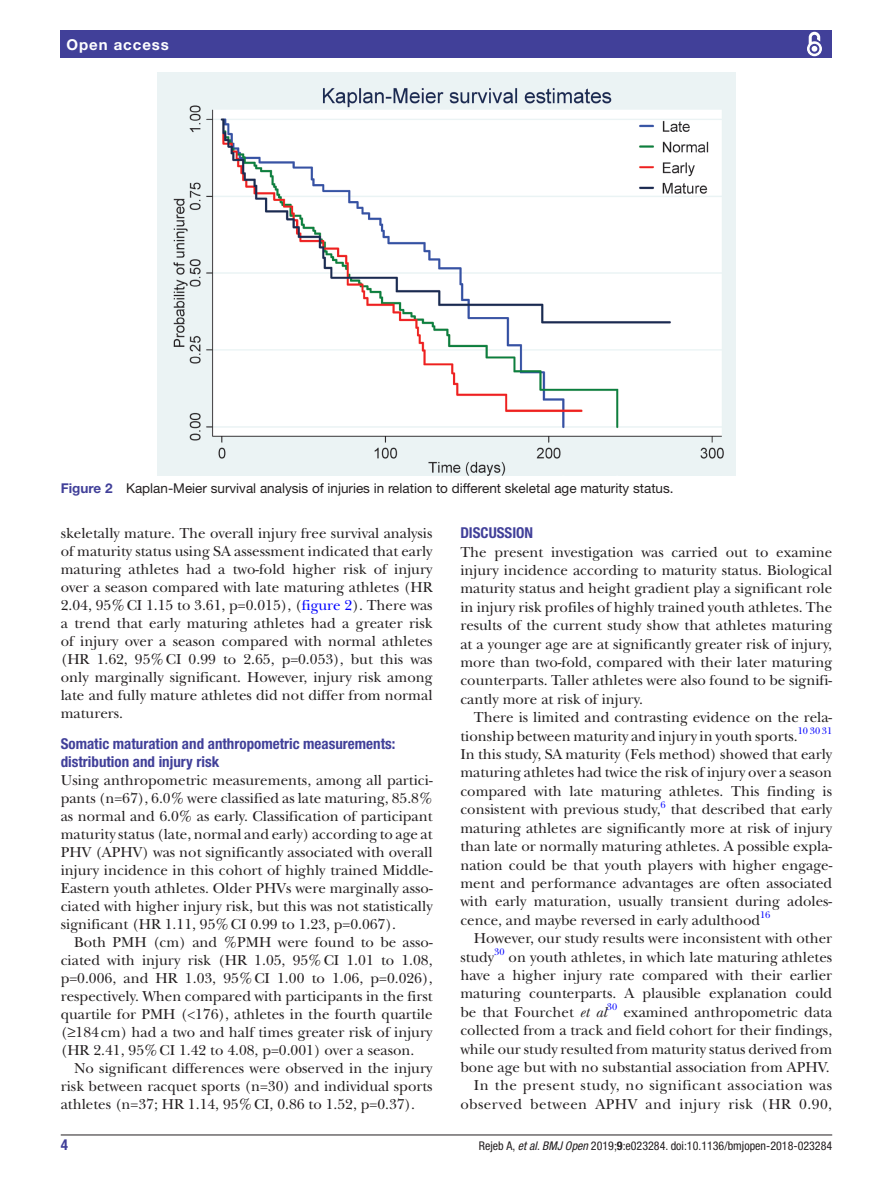
<style>
.page{position:relative;width:893px;height:1191px;background:#fff}
.page>*{position:absolute;margin:0;border:0;box-sizing:border-box;transform-origin:0 0}
.t1{font:15px/18.5px "New Baskerville";color:#231f20;text-align:justify}
.t2{font:700 condensed 15px/18px "Helvetica Neue LT Std";color:#414099}
.t3{font:700 15px "Helvetica Neue LT Std";letter-spacing:.065em;color:#fff}
.t4{font:13.5px "Helvetica Neue LT Std";color:#231f20}
.t5{font:condensed 12px "Helvetica Neue LT Std";color:#231f20}
.t6{font:9.9px "New Baskerville";color:#00f}
.s1{font-weight:700;color:#414099}
.s2{color:#00f}
.s3{font-style:italic}
.s4{font-weight:700}
</style>
<div class="page">
<hr style="left:61px;top:1134px;width:771px;height:1px;background:#231f20">
<div style="left:61px;top:31px;width:771px;height:27px;background:#414099"></div>
<svg style="left:807px;top:31px;width:15px;height:26px"></svg>
<img style="left:157px;top:73px;width:579px;height:402px">
<p class="t3" style="left:66px;top:35px;width:104px">Open access</p>
<p class="t4" style="left:61px;top:480px;width:614px"><span class="s1">Figure 2</span> Kaplan-Meier survival analysis of injuries in relation to different skeletal age maturity status.</p>
<p class="t1" style="left:61px;top:524px;width:373px;line-height:18px">skeletally mature. The overall injury free survival analysis of maturity status using SA assessment indicated that early maturing athletes had a two-fold higher risk of injury over a season compared with late maturing athletes (HR 2.04, 95%CI 1.15 to 3.61, p=0.015), (<span class="s2">figure 2</span>). There was a trend that early maturing athletes had a greater risk of injury over a season compared with normal athletes (HR 1.62, 95%CI 0.99 to 2.65, p=0.053), but this was only marginally significant. However, injury risk among late and fully mature athletes did not differ from normal maturers.</p>
<p class="t2" style="left:61px;top:734px;width:336px">Somatic maturation and anthropometric measurements: distribution and injury risk</p>
<p class="t1" style="left:61px;top:771px;width:373px;line-height:18px">Using anthropometric measurements, among all partici&shy;pants (n=67), 6.0% were classified as late maturing, 85.8% as normal and 6.0% as early. Classification of participant maturity status (late, normal and early) according to age at PHV (APHV) was not significantly associated with overall injury incidence in this cohort of highly trained Middle-Eastern youth athletes. Older PHVs were marginally asso&shy;ciated with higher injury risk, but this was not statistically significant (HR 1.11, 95%CI 0.99 to 1.23, p=0.067).</p>
<p class="t1" style="left:61px;top:933px;width:373px;line-height:18px;text-indent:14px">Both PMH (cm) and %PMH were found to be asso&shy;ciated with injury risk (HR 1.05, 95%CI 1.01 to 1.08, p=0.006, and HR 1.03, 95%CI 1.00 to 1.06, p=0.026), respectively. When compared with participants in the first quartile for PMH (&lt;176), athletes in the fourth quartile (≥184cm) had a two and half times greater risk of injury (HR 2.41, 95%CI 1.42 to 4.08, p=0.001) over a season.</p>
<p class="t1" style="left:61px;top:1059px;width:373px;line-height:18px;text-indent:14px">No significant differences were observed in the injury risk between racquet sports (n=30) and individual sports athletes (n=37; HR 1.14, 95%CI, 0.86 to 1.52, p=0.37).</p>
<p class="t2" style="left:460px;top:523px;width:74px">Discussion</p>
<p class="t1" style="left:460px;top:542px;width:373px">The present investigation was carried out to examine injury incidence according to maturity status. Biological maturity status and height gradient play a significant role in injury risk profiles of highly trained youth athletes. The results of the current study show that athletes maturing at a younger age are at significantly greater risk of injury, more than two-fold, compared with their later maturing counterparts. Taller athletes were also found to be signifi&shy;cantly more at risk of injury.</p>
<p class="t1" style="left:460px;top:708px;width:373px;text-indent:13px">There is limited and contrasting evidence on the rela&shy;tionship between maturity and injury in youth sports.</p>
<p class="t6" style="left:798px;top:725px;width:36px">10 30 31</p>
<p class="t1" style="left:460px;top:745px;width:373px">In this study, SA maturity (Fels method) showed that early maturing athletes had twice the risk of injury over a season compared with late maturing athletes. This finding is consistent with previous study,</p>
<p class="t6" style="left:661px;top:798px;width:7px">6</p>
<p class="t1" style="left:460px;top:800px;width:373px;text-indent:210px">that described that early maturing athletes are significantly more at risk of injury than late or normally maturing athletes. A possible expla&shy;nation could be that youth players with higher engage&shy;ment and performance advantages are often associated with early maturation, usually transient during adoles&shy;cence, and maybe reversed in early adulthood</p>
<p class="t6" style="left:760px;top:909px;width:12px">16</p>
<p class="t1" style="left:460px;top:929px;width:373px;text-indent:14px">However, our study results were inconsistent with other study<sup>30</sup> on youth athletes, in which late maturing athletes have a higher injury rate compared with their earlier maturing counterparts. A plausible explanation could be that Fourchet <span class="s3">et al</span></p>
<p class="t6" style="left:607px;top:1001px;width:12px">30</p>
<p class="t1" style="left:460px;top:1002px;width:373px;text-align:right">examined anthropometric data<br>collected from a track and field cohort for their findings, while our study resulted from maturity status derived from bone age but with no substantial association from APHV.<br>In the present study, no significant association was observed between APHV and injury risk (HR 0.90,</p>
<p class="t2" style="left:61px;top:1135px;width:9px">4</p>
<p class="t5" style="left:479px;top:1138px;width:355px">Rejeb A, <span class="s3">et al</span>. <span class="s3">BMJ Open</span> 2019;<span class="s4">9</span>:e023284. doi:10.1136/bmjopen-2018-023284</p>
</div>
